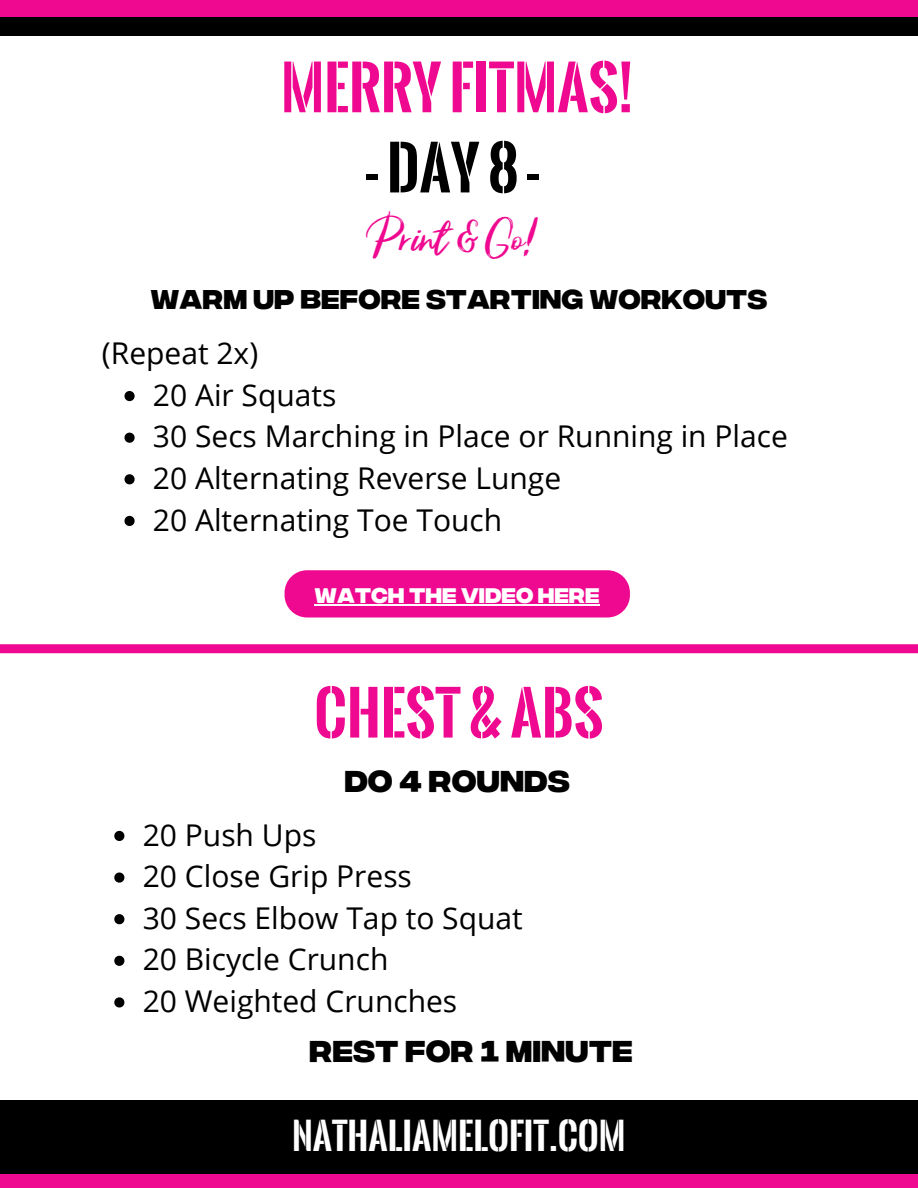
<style>
.page{position:relative;width:918px;height:1188px;background:#fff}
.page>*{position:absolute;margin:0;border:0;box-sizing:border-box;transform-origin:0 0}
.t1{font:700 58.35px "Oswald Stencil";color:#ef0990}
.t2{font:700 58.35px "Oswald Stencil";color:#000}
.t3{font:47.25px "Little Bestseller";color:#ef0990}
.t4{font:700 36px "Oswald Stencil";color:#fff}
.t5{font:30px/41.7px "Open Sans";color:#000}
.t6{font:700 30px "Integral CF";color:#000}
.t7{font:700 27px "Integral CF";color:#000}
.t8{font:700 21px "Integral CF";color:#fff}
</style>
<div class="page">
<div style="left:0;top:0;width:918px;height:35px;background:#000"></div>
<div style="left:0;top:0;width:918px;height:17px;background:#ef0990"></div>
<div style="left:0;top:1173px;width:918px;height:15px;background:#ef0990"></div>
<div style="left:0;top:1100px;width:918px;height:73px;background:#000"></div>
<div style="left:0;top:644px;width:918px;height:9px;background:#ef0990"></div>
<svg style="left:124px;top:391px;width:11px;height:10px"></svg>
<svg style="left:124px;top:433px;width:11px;height:10px"></svg>
<svg style="left:124px;top:474px;width:11px;height:10px"></svg>
<svg style="left:124px;top:516px;width:11px;height:10px"></svg>
<div style="left:285px;top:570px;width:345px;height:48px;background:#ef0990;border-radius:22px"></div>
<hr style="left:314px;top:604px;width:286px;height:1px;background:#fff">
<svg style="left:114px;top:831px;width:10px;height:10px"></svg>
<svg style="left:114px;top:873px;width:10px;height:10px"></svg>
<svg style="left:114px;top:914px;width:10px;height:10px"></svg>
<svg style="left:114px;top:956px;width:10px;height:10px"></svg>
<svg style="left:114px;top:997px;width:10px;height:11px"></svg>
<h1 class="t1" style="left:281px;top:45px;width:353px">MERRY FITMAS!</h1>
<h1 class="t2" style="left:366px;top:125px;width:175px">- DAY 8 -</h1>
<h2 class="t3" style="left:378px;top:210px;width:159px">Print &amp; Go!</h2>
<p class="t7" style="left:151px;top:280px;width:618px">WARM UP BEFORE STARTING WORKOUTS</p>
<p class="t5" style="left:102px;top:332px;width:158px">(Repeat 2x)</p>
<p class="t5" style="left:153px;top:373px;width:636px">20 Air Squats<br>30 Secs Marching in Place or Running in Place<br>20 Alternating Reverse Lunge<br>20 Alternating Toe Touch</p>
<p class="t8" style="left:314px;top:580px;width:287px">WATCH THE VIDEO HERE</p>
<h1 class="t1" style="left:314px;top:670px;width:291px">CHEST &amp; ABS</h1>
<p class="t6" style="left:344px;top:760px;width:227px">DO 4 ROUNDS</p>
<p class="t5" style="left:143px;top:813px;width:382px">20 Push Ups<br>20 Close Grip Press<br>30 Secs Elbow Tap to Squat<br>20 Bicycle Crunch<br>20 Weighted Crunches</p>
<p class="t6" style="left:309px;top:1030px;width:325px">REST FOR 1 MINUTE</p>
<p class="t4" style="left:292px;top:1109px;width:335px">NATHALIAMELOFIT.COM</p>
</div>
